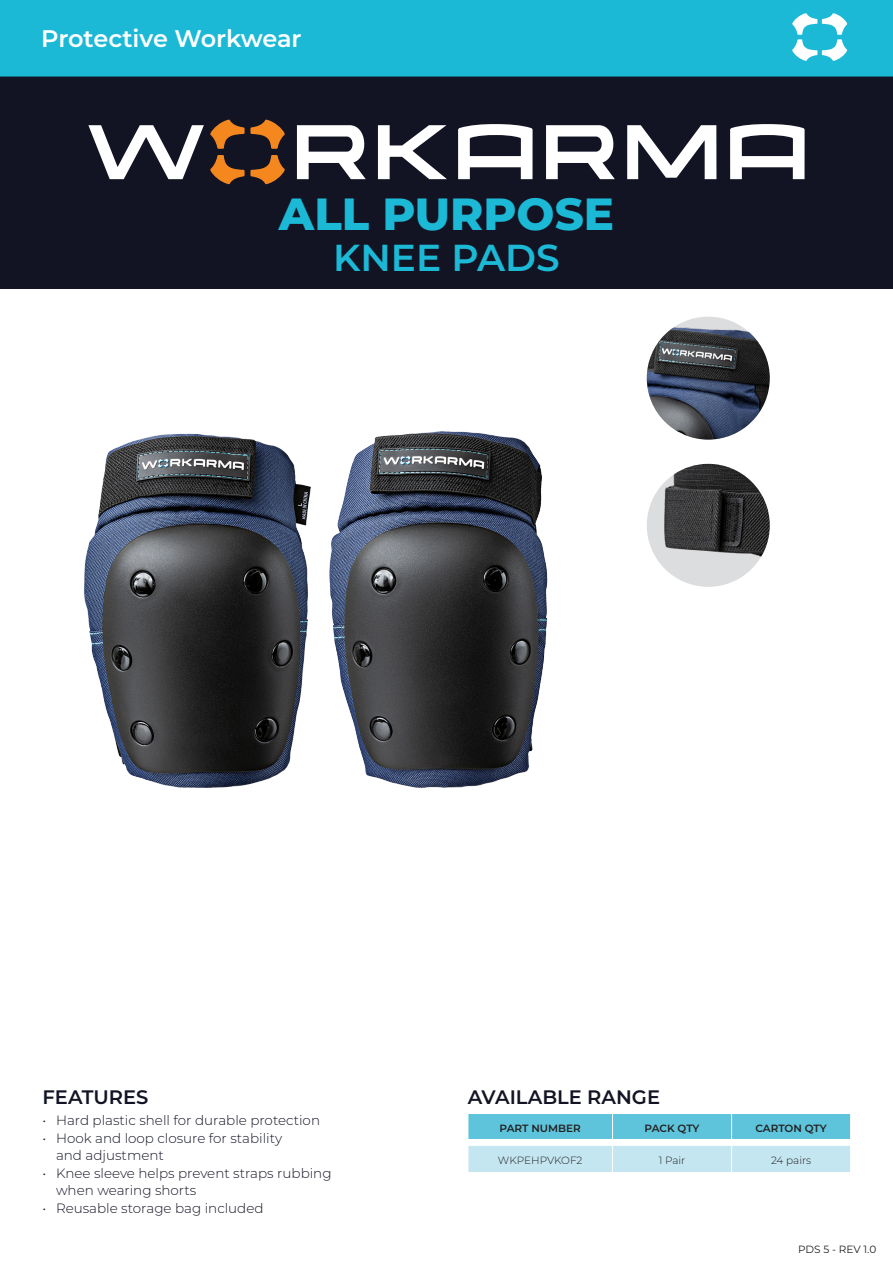
<style>
.page{position:relative;width:893px;height:1263px;background:#fff}
.page>*{position:absolute;margin:0;border:0;box-sizing:border-box;transform-origin:0 0}
.Product_Name{font:800 45px "Montserrat";color:#1cb9d6}
.Product_Name-2{font:600 37.5px "Montserrat";color:#1cb9d6}
.t1{font:600 24px "Montserrat";letter-spacing:-.005em;color:#fff}
.t2{font:600 19.5px "Montserrat";color:#121424}
.t3{font:300 13.5px/16.5px "Montserrat";color:#121424}
.t4{font:600 10.5px "Montserrat";letter-spacing:-.01em;color:#231f20}
.t5{font:300 10.5px "Montserrat";color:#231f20}
.t6{font:10.5px "Montserrat";letter-spacing:-.005em;color:#231f20}
</style>
<div class="page">
<div style="left:0;top:77px;width:893px;height:212px;background:#121424"></div>
<svg style="left:88px;top:125px;width:116px;height:54px"></svg>
<svg style="left:297px;top:125px;width:69px;height:54px"></svg>
<svg style="left:378px;top:125px;width:69px;height:54px"></svg>
<svg style="left:546px;top:125px;width:69px;height:54px"></svg>
<svg style="left:627px;top:125px;width:89px;height:54px"></svg>
<svg style="left:458px;top:124px;width:75px;height:55px"></svg>
<svg style="left:730px;top:124px;width:75px;height:55px"></svg>
<svg style="left:210px;top:120px;width:75px;height:29px"></svg>
<svg style="left:210px;top:155px;width:75px;height:29px"></svg>
<div style="left:0;top:0;width:893px;height:76px;background:#1cb9d6"></div>
<div style="left:0;top:0;width:893px;height:77px;border:2px solid #1cb9d6"></div>
<svg style="left:792px;top:13px;width:55px;height:48px"></svg>
<div style="left:468px;top:1146px;width:382px;height:26px;background:#c4e6f1"></div>
<div style="left:468px;top:1114px;width:383px;height:25px;background:#5ec4dc"></div>
<img style="left:651px;top:464px;width:119px;height:123px">
<img style="left:647px;top:317px;width:123px;height:123px;border-radius:61px">
<img style="left:84px;top:431px;width:464px;height:357px">
<h3 class="t1" style="left:38px;top:21px;width:183px">Eye Protection</h3>
<p class="t1" style="left:41px;top:21px;width:262px">Protective Workwear</p>
<p class="Product_Name" style="left:279px;top:181px;width:337px">ALL PURPOSE</p>
<p class="Product_Name-2" style="left:333px;top:231px;width:228px">KNEE PADS</p>
<p class="t2" style="left:43px;top:1083px;width:107px">FEATURES</p>
<p class="t3" style="left:43px;top:1111px;width:279px">• Hard plastic shell for durable protection</p>
<p class="t3" style="left:56px;top:1130px;width:228px;text-indent:-14px">• Hook and loop closure for stability and adjustment</p>
<p class="t3" style="left:56px;top:1165px;width:277px;text-indent:-14px">• Knee sleeve helps prevent straps rubbing when wearing shorts</p>
<p class="t3" style="left:43px;top:1200px;width:223px">• Reusable storage bag included</p>
<p class="t2" style="left:468px;top:1083px;width:194px">AVAILABLE RANGE</p>
<p class="t4" style="left:500px;top:1121px;width:83px">PART NUMBER</p>
<p class="t4" style="left:645px;top:1121px;width:56px">PACK QTY</p>
<p class="t4" style="left:755px;top:1121px;width:73px">CARTON QTY</p>
<p class="t5" style="left:498px;top:1153px;width:86px">WKPEHPVKOF2</p>
<p class="t5" style="left:659px;top:1153px;width:28px">1 Pair</p>
<p class="t5" style="left:771px;top:1153px;width:42px">24 pairs</p>
<p class="t6" style="left:798px;top:1242px;width:80px">PDS 5 - REV 1.0</p>
</div>
